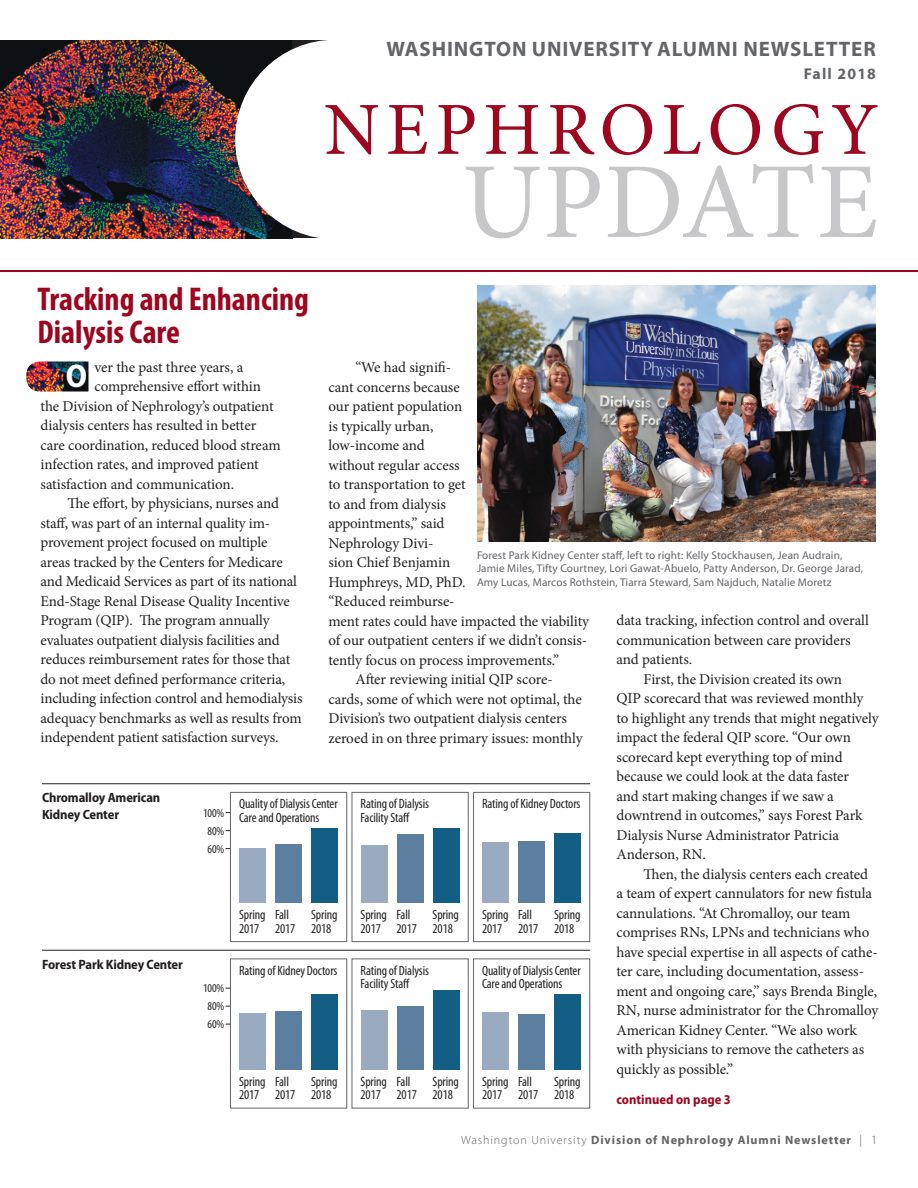
<style>
.page{position:relative;width:918px;height:1188px;background:#fff}
.page>*{position:absolute;margin:0;border:0;box-sizing:border-box;transform-origin:0 0}
.Body_Indent{font:108px "Minion Pro";letter-spacing:.005em;color:#c7c6c8}
.Body_Indent-2{font:75px "Minion Pro";letter-spacing:.085em;color:#9d061f}
.NEW_MAIN_HEADLINE{font:700 condensed 33px/33px "Myriad Pro";color:#9d061f}
.Small_Headers{font:700 semi-condensed 33px "Myriad Pro";color:#fff}
.t1{font:700 21px "Myriad Pro";letter-spacing:.04em;color:#63656a}
.t2{font:700 15.75px "Myriad Pro";letter-spacing:.075em;color:#63656a}
.Body_Indent-3{font:15px/19.5px "Minion Pro";letter-spacing:-.01em;color:#231f20}
.Body_No_Indent{font:15px "Minion Pro";letter-spacing:-.005em;color:#231f20}
.Sidebar_body{font:condensed 13.5px/13.5px "Myriad Pro";letter-spacing:-.01em;color:#231f20}
.Sidebar_body-2{font:700 semi-condensed 13.5px/16.5px "Myriad Pro";letter-spacing:-.01em;color:#231f20}
.Small_Headers-2{font:700 semi-condensed 13.5px "Myriad Pro";color:#9d061f}
.Lead_Main_Headline{font:700 12px "Myriad Pro";letter-spacing:.075em;color:#636366}
.Sidebar_body-3{font:condensed 12px "Myriad Pro";letter-spacing:-.01em;color:#231f20}
.Captions{font:11.25px/13.5px "Myriad Pro";letter-spacing:.01em;color:#63656a}
.s1{font-weight:300}
.s2{font-weight:300;font-size:12.75px}
</style>
<div class="page">
<div style="left:230px;top:958px;width:117px;height:150px;border:1px solid #63656a"></div>
<div style="left:352px;top:792px;width:117px;height:150px;border:1px solid #63656a"></div>
<div style="left:352px;top:958px;width:117px;height:150px;border:1px solid #63656a"></div>
<div style="left:473px;top:958px;width:117px;height:150px;border:1px solid #63656a"></div>
<img style="left:0;top:40px;width:292px;height:198px">
<div style="left:235px;top:40px;width:200px;height:199px;background:#fff;border-radius:50%"></div>
<hr style="left:0;top:271px;width:918px;height:1px;background:#9d061f">
<img style="left:477px;top:285px;width:399px;height:257px">
<img style="left:26px;top:362px;width:62px;height:30px">
<div style="left:239px;top:1013px;width:27px;height:57px;background:#9aaac0"></div>
<div style="left:361px;top:845px;width:27px;height:58px;background:#9aaac0"></div>
<div style="left:361px;top:1010px;width:27px;height:60px;background:#9aaac0"></div>
<div style="left:482px;top:1012px;width:27px;height:58px;background:#9aaac0"></div>
<div style="left:275px;top:1011px;width:27px;height:59px;background:#5c7e9f"></div>
<div style="left:397px;top:834px;width:27px;height:69px;background:#5c7e9f"></div>
<div style="left:397px;top:1006px;width:27px;height:64px;background:#5c7e9f"></div>
<div style="left:518px;top:1014px;width:27px;height:56px;background:#5c7e9f"></div>
<div style="left:311px;top:994px;width:27px;height:76px;background:#135e85"></div>
<div style="left:433px;top:828px;width:27px;height:75px;background:#135e85"></div>
<div style="left:433px;top:990px;width:27px;height:80px;background:#135e85"></div>
<div style="left:230px;top:792px;width:117px;height:150px;border:1px solid #63656a"></div>
<div style="left:239px;top:849px;width:27px;height:54px;background:#9aaac0"></div>
<div style="left:275px;top:844px;width:27px;height:59px;background:#5c7e9f"></div>
<div style="left:311px;top:829px;width:27px;height:74px;background:#135e85"></div>
<div style="left:554px;top:994px;width:27px;height:76px;background:#135e85"></div>
<hr style="left:42px;top:950px;width:548px;height:1px;background:#231f20">
<hr style="left:42px;top:783px;width:548px;height:1px;background:#231f20">
<div style="left:473px;top:792px;width:117px;height:150px;border:1px solid #63656a"></div>
<div style="left:482px;top:843px;width:27px;height:60px;background:#9aaac0"></div>
<div style="left:518px;top:841px;width:27px;height:62px;background:#5c7e9f"></div>
<div style="left:554px;top:834px;width:27px;height:69px;background:#135e85"></div>
<p class="t1" style="left:387px;top:35px;width:491px">WASHINGTON UNIVERSITY ALUMNI NEWSLETTER</p>
<p class="t2" style="left:804px;top:64px;width:74px">Fall 2018</p>
<p class="Body_Indent-2" style="left:324px;top:80px;width:556px">NEPHROLOGY</p>
<p class="Body_Indent" style="left:462px;top:130px;width:418px">UPDATE</p>
<p class="NEW_MAIN_HEADLINE" style="left:38px;top:282px;width:273px">Tracking and Enhancing<br>Dialysis Care</p>
<p class="Small_Headers" style="left:66px;top:358px;width:23px">O</p>
<p class="Body_No_Indent" style="left:94px;top:357px;width:150px">ver the past three years, a</p>
<p class="Body_No_Indent" style="left:94px;top:376px;width:168px">comprehensive effort within</p>
<p class="Body_No_Indent" style="left:40px;top:396px;width:235px">the Division of Nephrology’s outpatient</p>
<p class="Body_No_Indent" style="left:40px;top:415px;width:217px">dialysis centers has resulted in better</p>
<p class="Body_No_Indent" style="left:40px;top:435px;width:242px">care coordination, reduced blood stream</p>
<p class="Body_No_Indent" style="left:40px;top:454px;width:220px">infection rates, and improved patient</p>
<p class="Body_No_Indent" style="left:40px;top:474px;width:195px">satisfaction and communication.</p>
<p class="Body_Indent-3" style="left:40px;top:494px;width:264px;text-indent:27px">The effort, by physicians, nurses and staff, was part of an internal quality im&shy;provement project focused on multiple<br>areas tracked by the Centers for Medicare and Medicaid Services as part of its national End-Stage Renal Disease Quality Incentive Program (QIP). The program annually evaluates outpatient dialysis facilities and reduces reimbursement rates for those that do not meet defined performance criteria, including infection control and hemodialysis adequacy benchmarks as well as results from independent patient satisfaction surveys.</p>
<p class="Body_Indent-3" style="left:328px;top:358px;width:262px;text-indent:27px">“We had signifi-<br>cant concerns because<br>our patient population<br>is typically urban,<br>low-income and<br>without regular access<br>to transportation to get<br>to and from dialysis<br>appointments,” said<br>Nephrology Divi-<br>sion Chief Benjamin<br>Humphreys, MD, PhD.<br>“Reduced reimburse-<br>ment rates could have impacted the viability of our outpatient centers if we didn’t consis&shy;tently focus on process improvements.”</p>
<p class="Body_Indent-3" style="left:328px;top:670px;width:256px;text-indent:27px">After reviewing initial QIP score&shy;cards, some of which were not optimal, the Division’s two outpatient dialysis centers zeroed in on three primary issues: monthly</p>
<p class="Captions" style="left:477px;top:548px;width:388px">Forest Park Kidney Center staff, left to right: Kelly Stockhausen, Jean Audrain,<br>Jamie Miles, Tifty Courtney, Lori Gawat-Abuelo, Patty Anderson, Dr. George Jarad,<br>Amy Lucas, Marcos Rothstein, Tiarra Steward, Sam Najduch, Natalie Moretz</p>
<p class="Body_Indent-3" style="left:616px;top:611px;width:254px">data tracking, infection control and overall communication between care providers and patients.</p>
<p class="Body_Indent-3" style="left:616px;top:669px;width:264px;text-indent:27px">First, the Division created its own<br>QIP scorecard that was reviewed monthly to highlight any trends that might negatively impact the federal QIP score. “Our own scorecard kept everything top of mind because we could look at the data faster<br>and start making changes if we saw a downtrend in outcomes,” says Forest Park Dialysis Nurse Administrator Patricia Anderson, RN.</p>
<p class="Body_Indent-3" style="left:616px;top:864px;width:263px;text-indent:27px">Then, the dialysis centers each created a team of expert cannulators for new fistula cannulations. “At Chromalloy, our team comprises RNs, LPNs and technicians who have special expertise in all aspects of cathe&shy;ter care, including documentation, assess&shy;ment and ongoing care,” says Brenda Bingle, RN, nurse administrator for the Chromalloy American Kidney Center. “We also work with physicians to remove the catheters as quickly as possible.”</p>
<p class="Sidebar_body-2" style="left:42px;top:790px;width:120px">Chromalloy American<br>Kidney Center</p>
<p class="Sidebar_body" style="left:239px;top:797px;width:100px">Quality of Dialysis Center<br>Care and Operations</p>
<p class="Sidebar_body" style="left:361px;top:797px;width:70px">Rating of Dialysis<br>Facility Staff</p>
<p class="Sidebar_body" style="left:482px;top:797px;width:100px">Rating of Kidney Doctors</p>
<p class="Sidebar_body-3" style="left:203px;top:806px;width:23px">100%</p>
<p class="Sidebar_body-3" style="left:208px;top:824px;width:18px">80%</p>
<p class="Sidebar_body-3" style="left:208px;top:842px;width:18px">60%</p>
<p class="Sidebar_body" style="left:239px;top:908px;width:28px">Spring<br>2017</p>
<p class="Sidebar_body" style="left:275px;top:908px;width:22px">Fall<br>2017</p>
<p class="Sidebar_body" style="left:311px;top:908px;width:28px">Spring<br>2018</p>
<p class="Sidebar_body" style="left:397px;top:908px;width:22px">Fall<br>2017</p>
<p class="Sidebar_body" style="left:482px;top:908px;width:28px">Spring<br>2017</p>
<p class="Sidebar_body" style="left:518px;top:908px;width:22px">Fall<br>2017</p>
<p class="Sidebar_body" style="left:554px;top:908px;width:28px">Spring<br>2018</p>
<p class="Sidebar_body" style="left:361px;top:908px;width:28px">Spring<br>2017</p>
<p class="Sidebar_body" style="left:433px;top:908px;width:28px">Spring<br>2018</p>
<p class="Sidebar_body-2" style="left:42px;top:956px;width:142px">Forest Park Kidney Center</p>
<p class="Sidebar_body" style="left:239px;top:964px;width:100px">Rating of Kidney Doctors</p>
<p class="Sidebar_body" style="left:361px;top:964px;width:70px">Rating of Dialysis<br>Facility Staff</p>
<p class="Sidebar_body" style="left:482px;top:964px;width:100px">Quality of Dialysis Center<br>Care and Operations</p>
<p class="Sidebar_body-3" style="left:203px;top:981px;width:23px">100%</p>
<p class="Sidebar_body-3" style="left:208px;top:999px;width:18px">80%</p>
<p class="Sidebar_body-3" style="left:208px;top:1017px;width:18px">60%</p>
<p class="Sidebar_body" style="left:275px;top:1075px;width:22px">Fall<br>2017</p>
<p class="Sidebar_body" style="left:397px;top:1075px;width:22px">Fall<br>2017</p>
<p class="Sidebar_body" style="left:518px;top:1075px;width:22px">Fall<br>2017</p>
<p class="Sidebar_body" style="left:239px;top:1075px;width:28px">Spring<br>2017</p>
<p class="Sidebar_body" style="left:311px;top:1075px;width:28px">Spring<br>2018</p>
<p class="Sidebar_body" style="left:361px;top:1075px;width:28px">Spring<br>2017</p>
<p class="Sidebar_body" style="left:482px;top:1075px;width:28px">Spring<br>2017</p>
<p class="Sidebar_body" style="left:433px;top:1075px;width:28px">Spring<br>2018</p>
<p class="Sidebar_body" style="left:554px;top:1075px;width:28px">Spring<br>2018</p>
<p class="Small_Headers-2" style="left:616px;top:1092px;width:116px">continued on page 3</p>
<p class="Lead_Main_Headline" style="left:461px;top:1132px;width:418px"><span class="s1">Washington University</span> Division of Nephrology Alumni Newsletter <span class="s1">|</span> <span class="s2">1</span></p>
</div>
